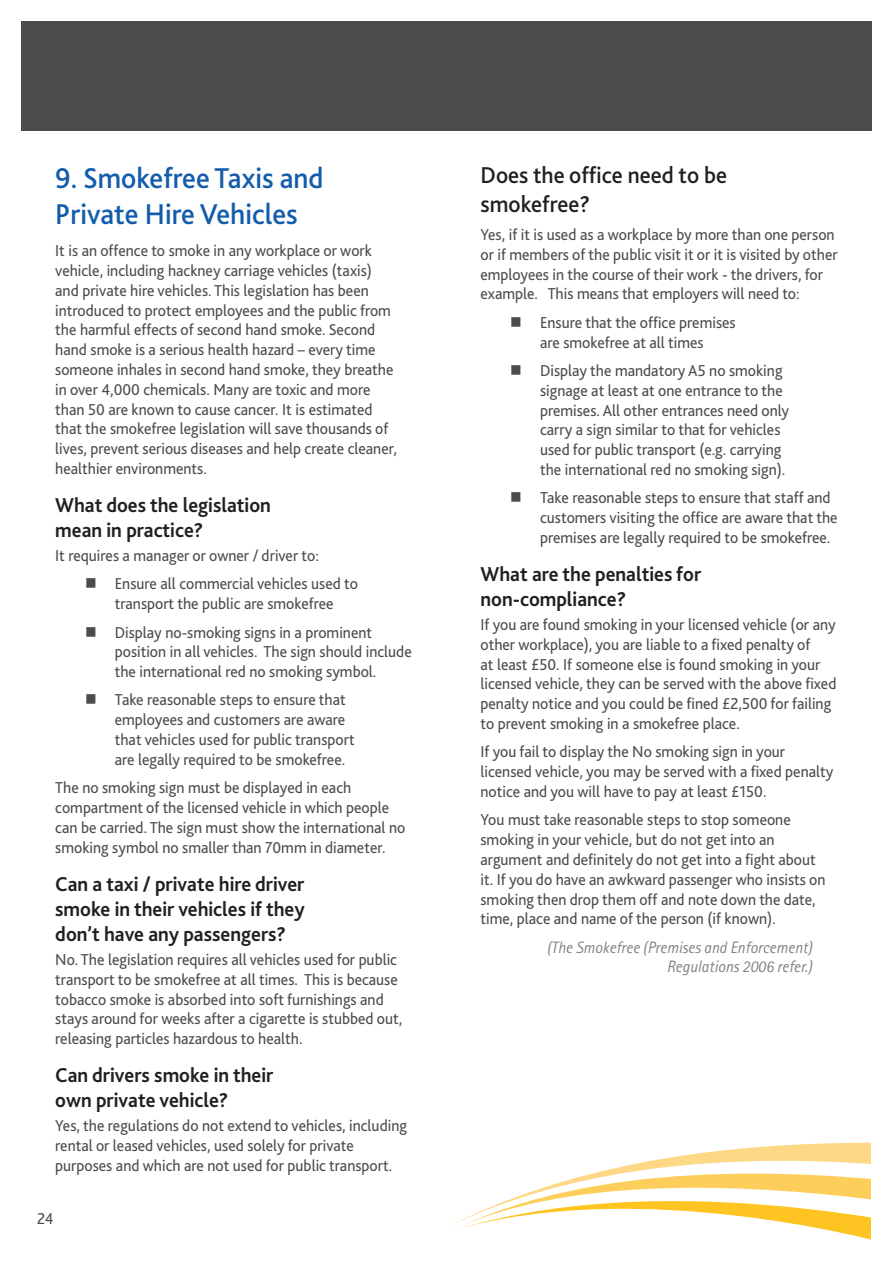
<style>
.page{position:relative;width:893px;height:1263px;background:#fff}
.page>*{position:absolute;margin:0;border:0;box-sizing:border-box;transform-origin:0 0}
.Blue_Heading{font:500 30px/36px "Bliss";color:#135cab;scale:.95 1}
.Grey_Heading{font:500 24px/28.8px "Bliss";color:#231f20;scale:.95 1}
.Sub_Heading{font:700 21px/25.2px "Bliss";color:#231f20;scale:.95 1}
.Body_text{font:16.5px/19.8px "Bliss";color:#4b4c4d;scale:.95 1}
.Italics{font:italic 16.5px/19.8px "Rotis Sans Serif Pro";color:#808285;text-align:right;scale:.95 1}
</style>
<div class="page">
<svg style="left:662px;top:1142px;width:209px;height:17px;fill:#fed884"></svg>
<svg style="left:455px;top:1159px;width:416px;height:81px"></svg>
<div style="left:21px;top:21px;width:851px;height:110px;background:#4b4c4d"></div>
<p class="Blue_Heading" style="left:55px;top:160px;width:284px">9. Smokefree Taxis and<br>Private Hire Vehicles</p>
<p class="Body_text" style="left:55px;top:241px;width:361px">It is an offence to smoke in any workplace or work vehicle, including hackney carriage vehicles (taxis) and private hire vehicles. This legislation has been introduced to protect employees and the public from the harmful effects of second hand smoke. Second hand smoke is a serious health hazard – every time someone inhales in second hand smoke, they breathe in over 4,000 chemicals. Many are toxic and more than 50 are known to cause cancer. It is estimated that the smokefree legislation will save thousands of lives, prevent serious diseases and help create cleaner, healthier environments.</p>
<p class="Sub_Heading" style="left:55px;top:492px;width:228px">What does the legislation mean in practice?</p>
<p class="Body_text" style="left:55px;top:546px;width:279px">It requires a manager or owner / driver to:</p>
<p class="Body_text" style="left:115px;top:574px;width:257px">Ensure all commercial vehicles used to transport the public are smokefree</p>
<p class="Body_text" style="left:115px;top:622px;width:314px">Display no-smoking signs in a prominent position in all vehicles. The sign should include the international red no smoking symbol.</p>
<p class="Body_text" style="left:115px;top:690px;width:254px">Take reasonable steps to ensure that employees and customers are aware that vehicles used for public transport are legally required to be smokefree.</p>
<p class="Body_text" style="left:55px;top:778px;width:370px">The no smoking sign must be displayed in each compartment of the licensed vehicle in which people can be carried. The sign must show the international no smoking symbol no smaller than 70mm in diameter.</p>
<p class="Sub_Heading" style="left:55px;top:871px;width:264px;text-align:justify">Can a taxi / private hire driver smoke in their vehicles if they don’t have any passengers?</p>
<p class="Body_text" style="left:55px;top:949px;width:367px">No. The legislation requires all vehicles used for public transport to be smokefree at all times. This is because tobacco smoke is absorbed into soft furnishings and stays around for weeks after a cigarette is stubbed out, releasing particles hazardous to health.</p>
<p class="Sub_Heading" style="left:55px;top:1062px;width:231px">Can drivers smoke in their own private vehicle?</p>
<p class="Body_text" style="left:55px;top:1116px;width:372px">Yes, the regulations do not extend to vehicles, including rental or leased vehicles, used solely for private purposes and which are not used for public transport.</p>
<p class="Body_text" style="left:37px;top:1208px;width:19px">24</p>
<p class="Grey_Heading" style="left:480px;top:161px;width:261px">Does the office need to be smokefree?</p>
<p class="Body_text" style="left:480px;top:225px;width:377px">Yes, if it is used as a workplace by more than one person or if members of the public visit it or it is visited by other employees in the course of their work - the drivers, for example. This means that employers will need to:</p>
<p class="Body_text" style="left:540px;top:312px;width:207px">Ensure that the office premises are smokefree at all times</p>
<p class="Body_text" style="left:540px;top:360px;width:264px">Display the mandatory A5 no smoking signage at least at one entrance to the premises. All other entrances need only carry a sign similar to that for vehicles used for public transport (e.g. carrying the international red no smoking sign).</p>
<p class="Body_text" style="left:540px;top:488px;width:315px">Take reasonable steps to ensure that staff and customers visiting the office are aware that the premises are legally required to be smokefree.</p>
<p class="Sub_Heading" style="left:480px;top:561px;width:234px">What are the penalties for non-compliance?</p>
<p class="Body_text" style="left:480px;top:615px;width:376px">If you are found smoking in your licensed vehicle (or any other workplace), you are liable to a fixed penalty of<br>at least £50. If someone else is found smoking in your licensed vehicle, they can be served with the above fixed penalty notice and you could be fined £2,500 for failing to prevent smoking in a smokefree place.</p>
<p class="Body_text" style="left:480px;top:742px;width:373px">If you fail to display the No smoking sign in your licensed vehicle, you may be served with a fixed penalty notice and you will have to pay at least £150.</p>
<p class="Body_text" style="left:480px;top:810px;width:365px">You must take reasonable steps to stop someone smoking in your vehicle, but do not get into an argument and definitely do not get into a fight about it. If you do have an awkward passenger who insists on smoking then drop them off and note down the date, time, place and name of the person (if known).</p>
<p class="Italics" style="left:547px;top:937px;width:281px">(The Smokefree (Premises and Enforcement)<br>Regulations 2006 refer.)</p>
</div>
